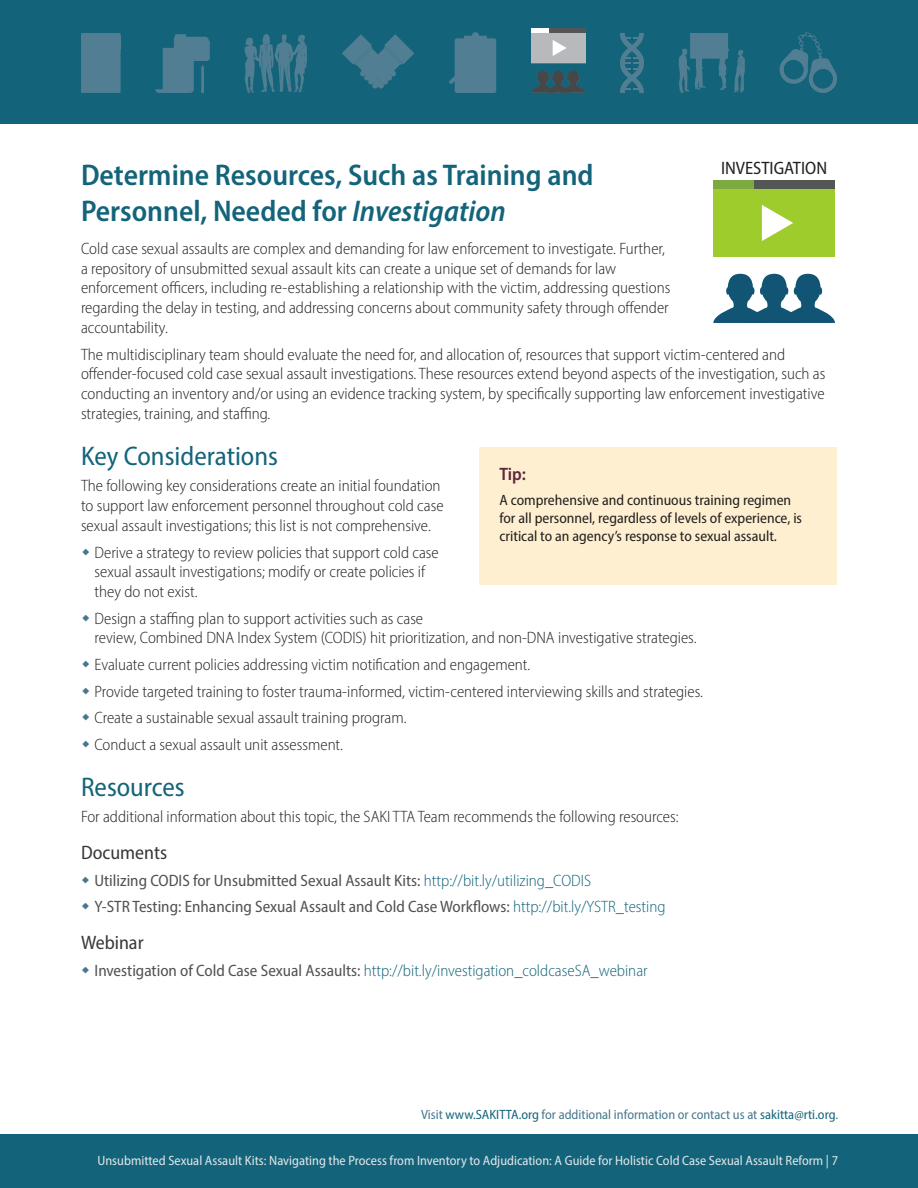
<style>
.page{position:relative;width:918px;height:1188px;background:#fff}
.page>*{position:absolute;margin:0;border:0;box-sizing:border-box;transform-origin:0 0}
.t1{font:600 semi-condensed 30px/36px "Myriad Pro";color:#13647a}
.t2{font:semi-condensed 27px "Myriad Pro";color:#13647a}
.t3{font:semi-condensed 19.5px "Myriad Pro";color:#373837}
.t4{font:semi-condensed 18px "Myriad Pro";color:#231f20}
.t5{font:600 semi-condensed 18px "Myriad Pro";color:#5b273c}
.t6{font:300 semi-condensed 16.5px/19.8px "Myriad Pro";color:#231f20}
.t7{font:semi-condensed 16.5px "Myriad Pro";color:#525151}
.t8{font:300 semi-condensed 16.5px "Myriad Pro";color:#13647a}
.t9{font:semi-condensed 15px/18px "Myriad Pro";color:#231f20}
.t10{font:semi-condensed 13.5px "Myriad Pro";color:#e2e6ea}
.t11{font:semi-condensed 13.5px "Myriad Pro";color:#46788d}
.s1{font-style:italic}
.s2{font-weight:300;color:#13647a}
.s3{font-weight:400;color:#525151}
.s4{color:#13647a}
</style>
<div class="page">
<div style="left:0;top:1134px;width:918px;height:54px;background:#13647a"></div>
<div style="left:0;top:0;width:918px;height:124px;background:#13647a"></div>
<svg style="left:244px;top:34px;width:63px;height:59px"></svg>
<svg style="left:342px;top:34px;width:72px;height:54px"></svg>
<div style="left:455px;top:38px;width:41px;height:55px;background:#517e92;border-radius:2px"></div>
<svg style="left:449px;top:32px;width:40px;height:54px"></svg>
<div style="left:531px;top:33px;width:54px;height:31px;background:#517e92"></div>
<div style="left:81px;top:33px;width:40px;height:60px;background:#517e92"></div>
<hr style="left:81px;top:53px;width:40px;height:1px;background:#517e92">
<svg style="left:620px;top:33px;width:24px;height:60px"></svg>
<svg style="left:679px;top:33px;width:66px;height:60px"></svg>
<svg style="left:779px;top:32px;width:58px;height:61px"></svg>
<svg style="left:155px;top:34px;width:55px;height:59px"></svg>
<div style="left:479px;top:447px;width:358px;height:137px;background:#feefd0"></div>
<div style="left:713px;top:189px;width:122px;height:68px;background:#9ecc2c"></div>
<svg style="left:713px;top:274px;width:122px;height:49px"></svg>
<svg style="left:762px;top:205px;width:31px;height:36px"></svg>
<div style="left:531px;top:33px;width:54px;height:30px;background:#b8b9bc"></div>
<svg style="left:531px;top:71px;width:54px;height:22px"></svg>
<svg style="left:553px;top:40px;width:13px;height:16px"></svg>
<div style="left:531px;top:28px;width:18px;height:5px;background:#fff"></div>
<div style="left:713px;top:180px;width:41px;height:9px;background:#7daa40"></div>
<div style="left:549px;top:28px;width:18px;height:5px;background:#545555"></div>
<div style="left:754px;top:180px;width:40px;height:9px;background:#545555"></div>
<div style="left:567px;top:28px;width:18px;height:5px;background:#545555"></div>
<div style="left:794px;top:180px;width:41px;height:9px;background:#545555"></div>
<p class="t4" style="left:721px;top:157px;width:108px">INVESTIGATION</p>
<h2 class="t1" style="left:81px;top:156px;width:514px">Determine Resources, Such as Training and<br>Personnel, Needed for <span class="s1">Investigation</span></h2>
<p class="t6" style="left:81px;top:238px;width:591px">Cold case sexual assaults are complex and demanding for law enforcement to investigate. Further, a repository of unsubmitted sexual assault kits can create a unique set of demands for law enforcement officers, including re-establishing a relationship with the victim, addressing questions regarding the delay in testing, and addressing concerns about community safety through offender accountability.</p>
<p class="t6" style="left:81px;top:344px;width:746px">The multidisciplinary team should evaluate the need for, and allocation of, resources that support victim-centered and offender-focused cold case sexual assault investigations. These resources extend beyond aspects of the investigation, such as conducting an inventory and/or using an evidence tracking system, by specifically supporting law enforcement investigative strategies, training, and staffing.</p>
<h3 class="t2" style="left:81px;top:439px;width:199px">Key Considerations</h3>
<p class="t6" style="left:81px;top:476px;width:364px">The following key considerations create an initial foundation to support law enforcement personnel throughout cold case sexual assault investigations; this list is not comprehensive.</p>
<p class="t6" style="left:94px;top:542px;width:346px">Derive a strategy to review policies that support cold case sexual assault investigations; modify or create policies if they do not exist.</p>
<p class="t6" style="left:94px;top:608px;width:604px">Design a staffing plan to support activities such as case<br>review, Combined DNA Index System (CODIS) hit prioritization, and non-DNA investigative strategies.</p>
<p class="t6" style="left:94px;top:655px;width:437px">Evaluate current policies addressing victim notification and engagement.</p>
<p class="t6" style="left:94px;top:681px;width:610px">Provide targeted training to foster trauma-informed, victim-centered interviewing skills and strategies.</p>
<p class="t6" style="left:94px;top:708px;width:314px">Create a sustainable sexual assault training program.</p>
<p class="t6" style="left:94px;top:734px;width:250px">Conduct a sexual assault unit assessment.</p>
<h3 class="t2" style="left:81px;top:770px;width:105px">Resources</h3>
<p class="t6" style="left:81px;top:807px;width:599px">For additional information about this topic, the SAKI TTA Team recommends the following resources:</p>
<h4 class="t3" style="left:81px;top:841px;width:88px">Documents</h4>
<p class="t7" style="left:94px;top:870px;width:498px">Utilizing CODIS for Unsubmitted Sexual Assault Kits: <span class="s2">http://bit.ly/utilizing_CODIS</span></p>
<p class="t7" style="left:94px;top:897px;width:573px">Y-STR Testing: Enhancing Sexual Assault and Cold Case Workflows: <span class="s2">http://bit.ly/YSTR_testing</span></p>
<h4 class="t3" style="left:81px;top:931px;width:64px">Webinar</h4>
<p class="t8" style="left:94px;top:960px;width:555px"><span class="s3">Investigation of Cold Case Sexual Assaults:</span> http://bit.ly/investigation_coldcaseSA_webinar</p>
<h4 class="t5" style="left:500px;top:463px;width:28px">Tip:</h4>
<p class="t9" style="left:500px;top:491px;width:304px">A comprehensive and continuous training regimen for all personnel, regardless of levels of experience, is critical to an agency’s response to sexual assault.</p>
<p class="t11" style="left:421px;top:1106px;width:418px">Visit <span class="s4">www.SAKITTA.org</span> for additional information or contact us at <span class="s4">sakitta@rti.org</span>.</p>
<p class="t10" style="left:97px;top:1152px;width:742px">Unsubmitted Sexual Assault Kits: Navigating the Process from Inventory to Adjudication: A Guide for Holistic Cold Case Sexual Assault Reform | 7</p>
</div>
